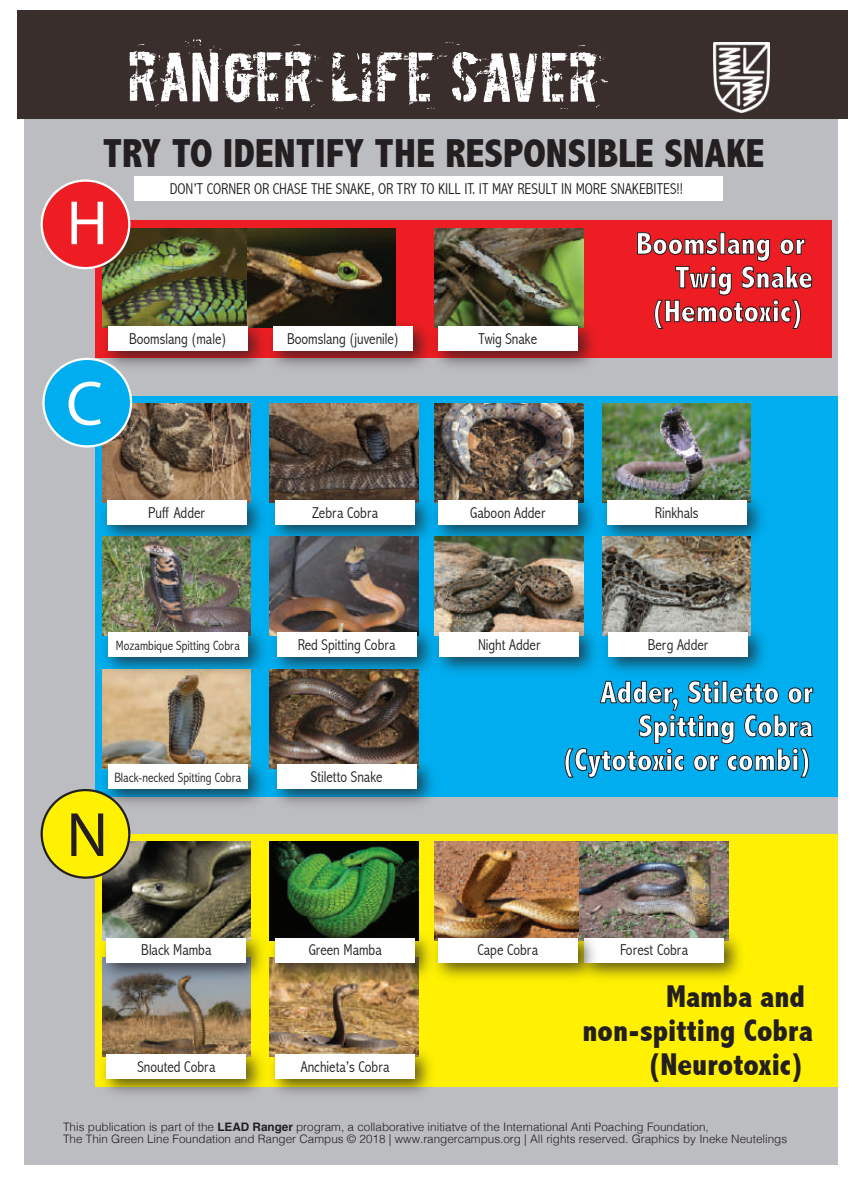
<style>
.page{position:relative;width:862px;height:1187px;background:#fff}
.page>*{position:absolute;margin:0;border:0;box-sizing:border-box;transform-origin:0 0}
.t1{font:63px "Myriad Pro";color:#fff}
.t2{font:63px "Myriad Pro";color:#231f20}
.t3{font:58.5px "Boycott";color:#fff}
.t4{font:800 condensed 40.5px "Abadi";color:#231f20}
.t5{font:800 condensed 31.5px/33.8px "Abadi";color:#fff;text-align:right}
.t6{font:800 condensed 31.5px/33.8px "Abadi";color:#231f20;text-align:right}
.t7{font:300 condensed 15.75px "Abadi";color:#231f20}
.t8{font:300 condensed 13.5px "Abadi";color:#231f20}
.t9{font:300 11.7px/11.7px "Helvetica";color:#231f20}
.s1{font-weight:700}
</style>
<div class="page">
<div style="left:25px;top:25px;width:812px;height:1139px;background:#bcbdc0"></div>
<div style="left:17px;top:10px;width:830px;height:108px;background:#392e2c"></div>
<img style="left:713px;top:43px;width:56px;height:70px">
<div style="left:95px;top:221px;width:736px;height:137px;background:#ee1d23"></div>
<img style="left:102px;top:228px;width:145px;height:86px">
<img style="left:247px;top:228px;width:148px;height:86px">
<img style="left:434px;top:228px;width:148px;height:86px">
<div style="left:95px;top:396px;width:742px;height:400px;background:#00aeef"></div>
<img style="left:434px;top:403px;width:148px;height:84px">
<img style="left:102px;top:403px;width:149px;height:84px">
<img style="left:269px;top:550px;width:149px;height:69px">
<img style="left:102px;top:550px;width:149px;height:69px">
<img style="left:434px;top:550px;width:148px;height:69px">
<img style="left:102px;top:682px;width:149px;height:69px">
<img style="left:602px;top:550px;width:148px;height:69px">
<img style="left:269px;top:682px;width:149px;height:69px">
<img style="left:269px;top:403px;width:149px;height:84px">
<img style="left:602px;top:403px;width:148px;height:84px">
<div style="left:95px;top:833px;width:742px;height:253px;background:#fff101"></div>
<img style="left:102px;top:841px;width:148px;height:83px">
<img style="left:269px;top:841px;width:149px;height:83px">
<img style="left:434px;top:841px;width:145px;height:83px">
<img style="left:579px;top:841px;width:148px;height:83px">
<img style="left:102px;top:987px;width:148px;height:53px">
<img style="left:269px;top:987px;width:149px;height:53px">
<img style="left:95px;top:314px;width:165px;height:62px">
<div style="left:108px;top:327px;width:139px;height:24px;background:#fff"></div>
<img style="left:272px;top:487px;width:153px;height:63px">
<div style="left:275px;top:500px;width:140px;height:24px;background:#fff"></div>
<img style="left:438px;top:314px;width:156px;height:53px">
<div style="left:438px;top:327px;width:139px;height:24px;background:#fff"></div>
<img style="left:260px;top:314px;width:178px;height:53px">
<div style="left:273px;top:327px;width:139px;height:24px;background:#fff"></div>
<img style="left:102px;top:487px;width:170px;height:63px">
<div style="left:107px;top:500px;width:139px;height:24px;background:#fff"></div>
<img style="left:603px;top:487px;width:160px;height:63px">
<div style="left:606px;top:500px;width:140px;height:24px;background:#fff"></div>
<img style="left:425px;top:487px;width:178px;height:63px">
<div style="left:438px;top:500px;width:139px;height:24px;background:#fff"></div>
<img style="left:273px;top:619px;width:153px;height:63px">
<div style="left:277px;top:632px;width:139px;height:24px;background:#fff"></div>
<img style="left:102px;top:619px;width:171px;height:63px">
<div style="left:108px;top:632px;width:139px;height:24px;background:#fff"></div>
<img style="left:604px;top:619px;width:160px;height:54px">
<div style="left:608px;top:632px;width:139px;height:24px;background:#fff"></div>
<img style="left:426px;top:619px;width:178px;height:54px">
<div style="left:439px;top:632px;width:139px;height:24px;background:#fff"></div>
<img style="left:271px;top:924px;width:154px;height:63px">
<div style="left:275px;top:937px;width:139px;height:24px;background:#fff"></div>
<img style="left:102px;top:924px;width:169px;height:63px">
<div style="left:107px;top:937px;width:139px;height:24px;background:#fff"></div>
<img style="left:602px;top:924px;width:139px;height:55px">
<div style="left:584px;top:937px;width:139px;height:24px;background:#fff"></div>
<img style="left:425px;top:924px;width:177px;height:55px">
<div style="left:438px;top:937px;width:139px;height:24px;background:#fff"></div>
<img style="left:273px;top:751px;width:169px;height:53px">
<div style="left:277px;top:764px;width:139px;height:24px;background:#fff"></div>
<img style="left:97px;top:751px;width:176px;height:63px">
<div style="left:108px;top:764px;width:139px;height:24px;background:#fff"></div>
<img style="left:271px;top:1040px;width:169px;height:54px">
<div style="left:275px;top:1054px;width:139px;height:24px;background:#fff"></div>
<img style="left:95px;top:1040px;width:176px;height:54px">
<div style="left:107px;top:1054px;width:139px;height:24px;background:#fff"></div>
<svg style="left:636px;top:232px;width:176px;height:97px"></svg>
<svg style="left:564px;top:680px;width:248px;height:98px"></svg>
<div style="left:134px;top:177px;width:588px;height:24px;background:#fff"></div>
<div style="left:42px;top:180px;width:87px;height:88px;background:#ee1d23;border-radius:50%"></div>
<div style="left:41px;top:179px;width:89px;height:90px;border:2px solid #fff;border-radius:50%"></div>
<div style="left:43px;top:359px;width:88px;height:87px;background:#00aeef;border-radius:50%"></div>
<div style="left:42px;top:358px;width:90px;height:89px;border:2px solid #fff;border-radius:50%"></div>
<div style="left:42px;top:790px;width:87px;height:87px;background:#fff101;border-radius:50%"></div>
<div style="left:41px;top:789px;width:89px;height:89px;border:2px solid #231f20;border-radius:50%"></div>
<h2 class="t3" style="left:126px;top:36px;width:473px">RANGER LIFE SAVER</h2>
<h3 class="t4" style="left:103px;top:130px;width:662px">TRY TO IDENTIFY THE RESPONSIBLE SNAKE</h3>
<h1 class="t1" style="left:67px;top:184px;width:43px">H</h1>
<h1 class="t1" style="left:66px;top:365px;width:38px">C</h1>
<p class="t7" style="left:170px;top:180px;width:514px">DON’T CORNER OR CHASE THE SNAKE, OR TRY TO KILL IT. IT MAY RESULT IN MORE SNAKEBITES!!</p>
<p class="t7" style="left:129px;top:330px;width:99px">Boomslang (male)</p>
<p class="t7" style="left:287px;top:330px;width:113px">Boomslang (juvenile)</p>
<p class="t7" style="left:478px;top:330px;width:60px">Twig Snake</p>
<h3 class="t5" style="left:635px;top:227px;width:178px">Boomslang or<br>Twig Snake (Hemotoxic)</h3>
<p class="t7" style="left:148px;top:503px;width:58px">Puff Adder</p>
<p class="t7" style="left:470px;top:503px;width:77px">Gaboon Adder</p>
<p class="t7" style="left:654px;top:503px;width:45px">Rinkhals</p>
<p class="t7" style="left:312px;top:503px;width:67px">Zebra Cobra</p>
<h1 class="t2" style="left:66px;top:795px;width:43px">N</h1>
<p class="t8" style="left:116px;top:637px;width:125px">Mozambique Spitting Cobra</p>
<p class="t7" style="left:297px;top:635px;width:99px">Red Spitting Cobra</p>
<p class="t7" style="left:477px;top:635px;width:64px">Night Adder</p>
<p class="t7" style="left:647px;top:635px;width:62px">Berg Adder</p>
<p class="t8" style="left:114px;top:769px;width:128px">Black-necked Spitting Cobra</p>
<p class="t7" style="left:311px;top:767px;width:73px">Stiletto Snake</p>
<h3 class="t5" style="left:560px;top:675px;width:253px">Adder, Stiletto or<br>Spitting Cobra (Cytotoxic or combi)</h3>
<p class="t7" style="left:141px;top:940px;width:72px">Black Mamba</p>
<p class="t7" style="left:308px;top:940px;width:74px">Green Mamba</p>
<p class="t7" style="left:477px;top:940px;width:62px">Cape Cobra</p>
<p class="t7" style="left:619px;top:940px;width:70px">Forest Cobra</p>
<p class="t7" style="left:137px;top:1057px;width:80px">Snouted Cobra</p>
<p class="t7" style="left:300px;top:1057px;width:90px">Anchieta’s Cobra</p>
<h3 class="t6" style="left:582px;top:979px;width:232px">Mamba and non-spitting Cobra (Neurotoxic)</h3>
<p class="t9" style="left:63px;top:1119px;width:725px">This publication is part of the <span class="s1">LEAD Ranger</span> program, a collaborative initiatve of the International Anti Poaching Foundation,<br>The Thin Green Line Foundation and Ranger Campus © 2018 | www.rangercampus.org | All rights reserved. Graphics by Ineke Neutelings</p>
</div>
